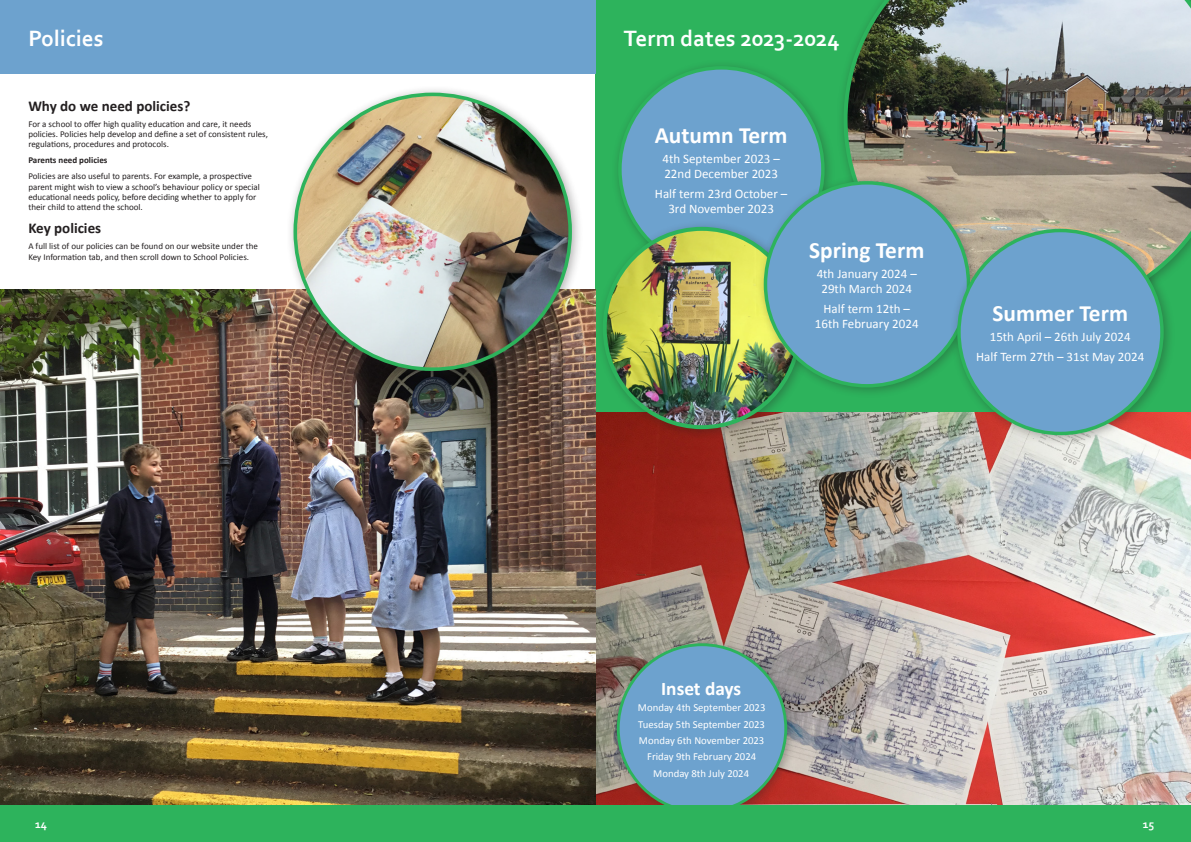
<style>
.page{position:relative;width:1191px;height:842px;background:#fff}
.page>*{position:absolute;margin:0;border:0;box-sizing:border-box;transform-origin:0 0}
.t1{font:700 23.4px "Calibri";color:#fff}
.t2{font:700 23.2px "Corbel";color:#fff}
.t3{font:700 19.3px "Calibri";color:#fff}
.t4{font:700 15px "Calibri";color:#231f20}
.t5{font:13px/14.9px "Calibri";color:#fff;text-align:center}
.t6{font:700 11.9px "Corbel";color:#fff}
.t7{font:10.7px/16.4px "Calibri";color:#fff;text-align:center}
.t8{font:9px/10.3px "Calibri";color:#231f20}
.t9{font:700 9px "Calibri";color:#231f20}
</style>
<div class="page">
<div style="left:595px;top:0;width:596px;height:421px;background:#2db35c"></div>
<img style="left:595px;top:413px;width:596px;height:392px">
<div style="left:0;top:0;width:595px;height:74px;background:#6da2ce"></div>
<div style="left:611px;top:59px;width:225px;height:225px;background:#231f20;opacity:.33"></div>
<div style="left:620px;top:68px;width:203px;height:203px;background:#6da2ce;border-radius:50%"></div>
<img style="left:843px;top:0;width:348px;height:265px">
<div style="left:595px;top:220px;width:217px;height:220px;background:#231f20;opacity:.33"></div>
<img style="left:604px;top:229px;width:195px;height:198px">
<div style="left:609px;top:636px;width:189px;height:189px;background:#231f20;opacity:.33"></div>
<div style="left:618px;top:645px;width:167px;height:167px;background:#6da2ce;border-radius:50%"></div>
<div style="left:756px;top:174px;width:225px;height:225px;background:#231f20;opacity:.33"></div>
<div style="left:765px;top:183px;width:203px;height:203px;background:#6da2ce;border-radius:50%"></div>
<div style="left:950px;top:222px;width:225px;height:225px;background:#231f20;opacity:.33"></div>
<div style="left:959px;top:231px;width:203px;height:202px;background:#6da2ce;border-radius:50%"></div>
<img style="left:0;top:289px;width:595px;height:516px">
<div style="left:286px;top:85px;width:297px;height:297px;background:#231f20;opacity:.33"></div>
<img style="left:295px;top:94px;width:275px;height:275px;border-radius:137px">
<div style="left:589px;top:805px;width:602px;height:37px;background:#2db35c"></div>
<div style="left:0;top:805px;width:602px;height:37px;background:#2db35c"></div>
<h2 class="t2" style="left:28px;top:24px;width:77px">Policies</h2>
<h2 class="t2" style="left:624px;top:24px;width:217px">Term dates 2023-2024</h2>
<h3 class="t4" style="left:28px;top:96px;width:163px">Why do we need policies?</h3>
<p class="t8" style="left:28px;top:118px;width:241px">For a school to offer high quality education and care, it needs policies. Policies help develop and define a set of consistent rules, regulations, procedures and protocols.</p>
<p class="t9" style="left:28px;top:155px;width:81px">Parents need policies</p>
<p class="t8" style="left:28px;top:171px;width:233px">Policies are also useful to parents. For example, a prospective parent might wish to view a school’s behaviour policy or special educational needs policy, before deciding whether to apply for their child to attend the school.</p>
<h3 class="t4" style="left:28px;top:219px;width:74px">Key policies</h3>
<p class="t8" style="left:28px;top:241px;width:231px">A full list of our policies can be found on our website under the<br>Key Information tab, and then scroll down to School Policies.</p>
<h1 class="t1" style="left:654px;top:121px;width:134px">Autumn Term</h1>
<h3 class="t5" style="left:662px;top:151px;width:119px;text-align:left">4th September 2023 –<br>22nd December 2023</h3>
<h3 class="t5" style="left:655px;top:186px;width:134px">Half term 23rd October –<br>3rd November 2023</h3>
<h1 class="t1" style="left:809px;top:236px;width:117px">Spring Term</h1>
<h3 class="t5" style="left:816px;top:266px;width:102px">4th January 2024 –<br>29th March 2024</h3>
<h3 class="t5" style="left:815px;top:301px;width:105px">Half term 12th –<br>16th February 2024</h3>
<h1 class="t1" style="left:992px;top:299px;width:137px">Summer Term</h1>
<h3 class="t5" style="left:976px;top:326px;width:170px;line-height:19.8px">15th April – 26th July 2024<br>Half Term 27th – 31st May 2024</h3>
<h3 class="t3" style="left:661px;top:676px;width:82px">Inset days</h3>
<p class="t7" style="left:638px;top:699px;width:129px">Monday 4th September 2023<br>Tuesday 5th September 2023<br>Monday 6th November 2023<br>Friday 9th February 2024<br>Monday 8th July 2024</p>
<h3 class="t6" style="left:35px;top:817px;width:13px">14</h3>
<h3 class="t6" style="left:1142px;top:817px;width:13px">15</h3>
</div>
